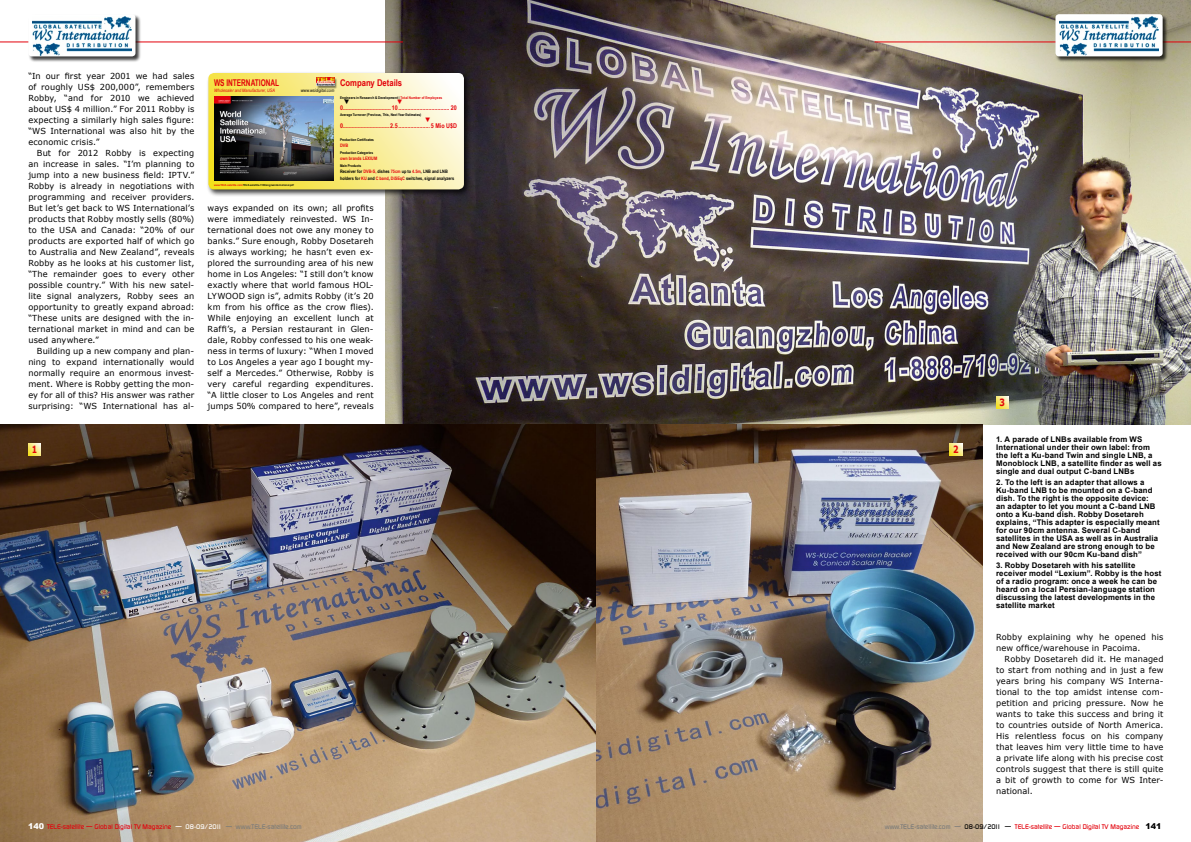
<style>
.page{position:relative;width:1191px;height:842px;background:#fff}
.page>*{position:absolute;margin:0;border:0;box-sizing:border-box;transform-origin:0 0}
.t1{font:700 10px "Verdana";color:#e3020a;scale:.77 1}
.t2{font:700 9.3px "Arial Narrow";color:#e3020a;scale:.86 1}
.t3{font:700 9.3px "Arial Narrow";color:#e3020a}
.t4{font:8.3px/11px "Verdana";letter-spacing:.015em;color:#000;text-align:justify}
.t5{font:700 7.8px/8px "Arial";letter-spacing:.02em;color:#000}
.t6{font:500 6.5px "Digital";color:#e3000b}
.t7{font:700 6.5px/5.6px "Arial Narrow";color:#e3020a}
.t8{font:700 6.5px "Arial Narrow";color:#000}
.t9{font:700 4.7px/6.5px "Arial Narrow";color:#000}
.t10{font:italic 4.7px "Arial Narrow";letter-spacing:.005em;color:#e3020a}
.t11{font:italic 4.7px "Arial Narrow";letter-spacing:.01em;color:#000}
.t12{font:700 4.7px "Arial Narrow";color:#e3020a}
.t13{font:700 3.7px "Arial Narrow";color:#000}
.t14{font:700 2.8px "Arial Narrow";letter-spacing:.025em;color:#000}
.s1{color:#e3020a}
.s2{font-family:"Arial";font-weight:900;font-size:8px;color:#fff}
.s3{color:#fff}
.s4{color:#7a7b7a}
.s5{color:#000}
.s6{font-family:"Arial";font-weight:900;font-size:8px;color:#000}
</style>
<div class="page">
<img style="left:385px;top:0;width:806px;height:424px">
<img style="left:0;top:424px;width:983px;height:418px">
<hr style="left:874px;top:42px;width:317px;height:1px;background:#e3000b">
<div style="left:1055px;top:14px;width:113px;height:48px;background:#000;opacity:.75"></div>
<div style="left:1055px;top:14px;width:107px;height:42px;background:#fff;border-radius:3px"></div>
<img style="left:1059px;top:16px;width:99px;height:39px">
<svg style="left:28px;top:443px;width:13px;height:13px"></svg>
<svg style="left:950px;top:443px;width:12px;height:13px"></svg>
<hr style="left:0;top:42px;width:403px;height:1px;background:#e3000b">
<div style="left:28px;top:14px;width:113px;height:48px;background:#000;opacity:.75"></div>
<div style="left:28px;top:14px;width:107px;height:42px;background:#fff;border-radius:3px"></div>
<img style="left:32px;top:16px;width:100px;height:39px">
<svg style="left:996px;top:396px;width:12px;height:12px"></svg>
<div style="left:206px;top:71px;width:265px;height:126px;background:#000;opacity:.75"></div>
<svg style="left:208px;top:73px;width:256px;height:116px;background:#f8eea1"></svg>
<div style="left:316px;top:77px;width:21px;height:12px;background:#000;opacity:.5"></div>
<img style="left:316px;top:78px;width:18px;height:8px">
<img style="left:214px;top:96px;width:119px;height:85px">
<p class="t4" style="left:28px;top:71px;width:168px">“In our first year 2001 we had sales of roughly US$ 200,000”, remembers Robby, “and for 2010 we achieved about US$ 4 million.” For 2011 Robby is expecting a similarly high sales figure: “WS International was also hit by the economic crisis.”</p>
<p class="t4" style="left:28px;top:148px;width:168px;text-indent:9px">But for 2012 Robby is expecting an increase in sales. “I’m planning to jump into a new business field: IPTV.” Robby is already in negotiations with programming and receiver providers.<br>But let’s get back to WS International’s products that Robby mostly sells (80%) to the USA and Canada: “20% of our products are exported half of which go to Australia and New Zealand”, reveals Robby as he looks at his customer list, “The remainder goes to every other possible country.” With his new satel&shy;lite signal analyzers, Robby sees an opportunity to greatly expand abroad: “These units are designed with the in&shy;ternational market in mind and can be used anywhere.”</p>
<p class="t4" style="left:28px;top:346px;width:167px;text-indent:9px">Building up a new company and plan&shy;ning to expand internationally would normally require an enormous invest&shy;ment. Where is Robby getting the mon&shy;ey for all of this? His answer was rather surprising: “WS International has al-</p>
<p class="t2" style="left:214px;top:75px;width:77px">WS INTERNATIONAL</p>
<p class="t10" style="left:214px;top:87px;width:62px">Wholesaler and Manufacturer, USA</p>
<p class="t11" style="left:301px;top:87px;width:35px">www.wsidigital.com</p>
<p class="t3" style="left:340px;top:75px;width:64px">Company Details</p>
<p class="t13" style="left:340px;top:95px;width:104px">Engineers in Research &amp; Development | <span class="s1">Total Number of Employees</span></p>
<p class="t8" style="left:344px;top:97px;width:8px">▼</p>
<p class="t7" style="left:340px;top:99px;width:118px;text-indent:57px">▼<br>0................................ 10 .................................. 20</p>
<p class="t13" style="left:340px;top:112px;width:83px">Average Turnover (Previous, This, Next Year Estimates)</p>
<p class="t7" style="left:340px;top:117px;width:118px;text-indent:85px">▼<br>0............................... 2.5 ..................... 5 Mio U$D</p>
<p class="t13" style="left:340px;top:136px;width:35px">Production Certificates</p>
<p class="t12" style="left:340px;top:142px;width:10px">DVB</p>
<p class="t13" style="left:340px;top:149px;width:35px">Production Categories</p>
<p class="t12" style="left:340px;top:155px;width:39px">own brands LEXIUM</p>
<p class="t13" style="left:340px;top:162px;width:23px">Main Products</p>
<p class="t9" style="left:340px;top:168px;width:116px">Receiver for <span class="s1">DVB-S,</span> dishes <span class="s1">75cm</span> up to <span class="s1">4.5m</span>, LNB and LNB holders for <span class="s1">KU</span> and <span class="s1">C band</span>, <span class="s1">DiSEqC</span> switches, signal analyzers</p>
<p class="t14" style="left:214px;top:183px;width:81px"><span class="s1">www.TELE-satellite.com/</span>TELE-satellite-1109/eng/wsinternational.pdf</p>
<p class="t4" style="left:208px;top:203px;width:167px">ways expanded on its own; all profits were immediately reinvested. WS In&shy;ternational does not owe any money to banks.” Sure enough, Robby Dosetareh is always working; he hasn’t even ex&shy;plored the surrounding area of his new home in Los Angeles: “I still don’t know exactly where that world famous HOL-LYWOOD sign is”, admits Robby (it’s 20 km from his office as the crow flies).<br>While enjoying an excellent lunch at Raffi’s, a Persian restaurant in Glen&shy;dale, Robby confessed to his one weak&shy;ness in terms of luxury: “When I moved to Los Angeles a year ago I bought my&shy;self a Mercedes.” Otherwise, Robby is very careful regarding expenditures. “A little closer to Los Angeles and rent jumps 50% compared to here”, reveals</p>
<p class="t1" style="left:32px;top:442px;width:9px">1</p>
<p class="t1" style="left:953px;top:442px;width:9px">2</p>
<p class="t1" style="left:999px;top:395px;width:9px">3</p>
<p class="t5" style="left:996px;top:435px;width:167px">1. A parade of LNBs available from WS International under their own label: from the left a Ku-band Twin and single LNB, a Monoblock LNB, a satellite finder as well as single and dual output C-band LNBs</p>
<p class="t5" style="left:996px;top:478px;width:165px">2. To the left is an adapter that allows a Ku-band LNB to be mounted on a C-band dish. To the right is the opposite device: an adapter to let you mount a C-band LNB onto a Ku-band dish. Robby Dosetareh explains, “This adapter is especially meant for our 90cm antenna. Several C-band satellites in the USA as well as in Australia and New Zealand are strong enough to be received with our 90cm Ku-band dish”</p>
<p class="t5" style="left:996px;top:561px;width:167px">3. Robby Dosetareh with his satellite receiver model “Lexium”. Robby is the host of a radio program: once a week he can be heard on a local Persian-language station discussing the latest developments in the satellite market</p>
<p class="t4" style="left:996px;top:631px;width:169px">Robby explaining why he opened his new office/warehouse in Pacoima.</p>
<p class="t4" style="left:996px;top:653px;width:169px;text-indent:9px">Robby Dosetareh did it. He managed to start from nothing and in just a few years bring his company WS Interna&shy;tional to the top amidst intense com&shy;petition and pricing pressure. Now he wants to take this success and bring it to countries outside of North America.<br>His relentless focus on his company that leaves him very little time to have a private life along with his precise cost controls suggest that there is still quite a bit of growth to come for WS Inter&shy;national.</p>
<p class="t6" style="left:28px;top:823px;width:275px"><span class="s2">140</span> TELE-satellite — Global Digital TV Magazine <span class="s3">— 08-09/2011</span> <span class="s4">— www.TELE-satellite.com</span></p>
<p class="t6" style="left:885px;top:823px;width:278px"><span class="s4">www.TELE-satellite.com —</span> <span class="s5">08-09/2011 —</span> TELE-satellite — Global Digital TV Magazine <span class="s6">141</span></p>
</div>
